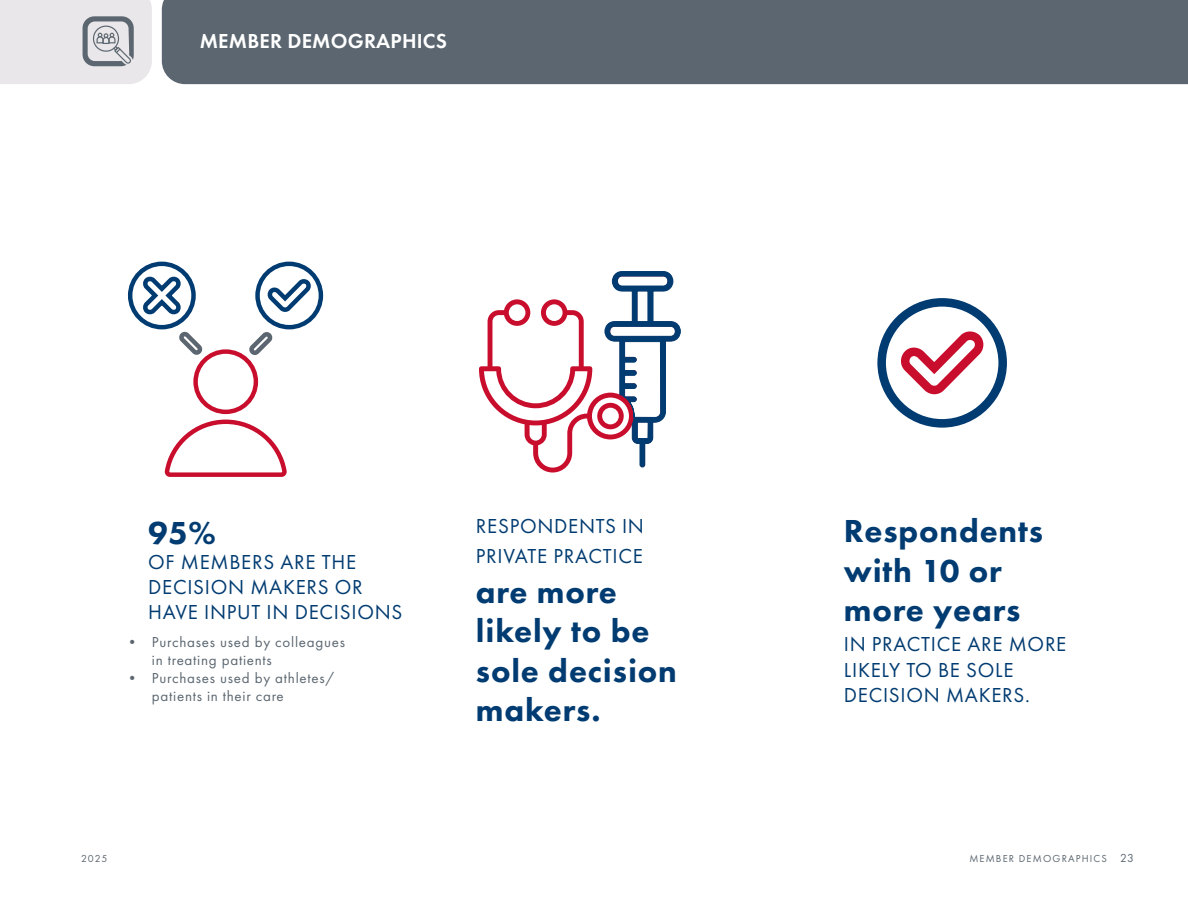
<style>
.page{position:relative;width:1188px;height:918px;background:#fff}
.page>*{position:absolute;margin:0;border:0;box-sizing:border-box;transform-origin:0 0}
.Headline{font:800 33px/39.6px "Futura PT";letter-spacing:.025em;color:#003b71}
.Headline-2{font:21px/25.2px "Futura PT";letter-spacing:.035em;color:#003b71}
.TableofContents{font:600 21px "Futura PT";letter-spacing:.01em;color:#fff}
.t1{font:15px/18px "Futura PT";letter-spacing:.05em;color:#5b6670}
.t2{font:12px "Futura PT";color:#5b6670}
.Contents{font:10.5px "Futura PT";letter-spacing:.11em;color:#5b6670}
</style>
<div class="page">
<div style="left:162px;top:0;width:1026px;height:84px;background:#5b6670"></div>
<svg style="left:479px;top:271px;width:202px;height:202px"></svg>
<svg style="left:164px;top:419px;width:123px;height:58px"></svg>
<svg style="left:245px;top:332px;width:28px;height:26px"></svg>
<svg style="left:179px;top:331px;width:26px;height:28px"></svg>
<div style="left:128px;top:262px;width:68px;height:67px;border:4px solid #003b71;border-radius:50%"></div>
<svg style="left:139px;top:272px;width:46px;height:47px"></svg>
<div style="left:255px;top:262px;width:68px;height:67px;border:4px solid #003b71;border-radius:50%"></div>
<svg style="left:263px;top:275px;width:47px;height:41px"></svg>
<div style="left:193px;top:349px;width:65px;height:65px;border:4px solid #c90e2d;border-radius:50%"></div>
<svg style="left:877px;top:298px;width:130px;height:130px"></svg>
<svg style="left:0;top:0;width:152px;height:84px;background:#dddcdf"></svg>
<p class="TableofContents" style="left:200px;top:28px;width:249px">MEMBER DEMOGRAPHICS</p>
<p class="Headline" style="left:148px;top:512px;width:69px">95%</p>
<p class="Headline-2" style="left:148px;top:549px;width:256px">OF MEMBERS ARE THE<br>DECISION MAKERS OR<br>HAVE INPUT IN DECISIONS</p>
<p class="t1" style="left:152px;top:633px;width:195px;text-indent:-27px">• Purchases used by colleagues in treating patients</p>
<p class="t1" style="left:152px;top:669px;width:184px;text-indent:-27px">• Purchases used by athletes/ patients in their care</p>
<p class="Headline-2" style="left:476px;top:511px;width:170px;line-height:30px">RESPONDENTS IN<br>PRIVATE PRACTICE</p>
<p class="Headline" style="left:476px;top:571px;width:203px">are more likely to be sole decision makers.</p>
<p class="Headline" style="left:844px;top:511px;width:201px">Respondents with 10 or more years</p>
<p class="Headline-2" style="left:844px;top:632px;width:224px">IN PRACTICE ARE MORE<br>LIKELY TO BE SOLE<br>DECISION MAKERS.</p>
<p class="Contents" style="left:81px;top:853px;width:28px">2025</p>
<p class="Contents" style="left:969px;top:853px;width:139px">MEMBER DEMOGRAPHICS</p>
<p class="t2" style="left:1120px;top:851px;width:15px">23</p>
</div>
